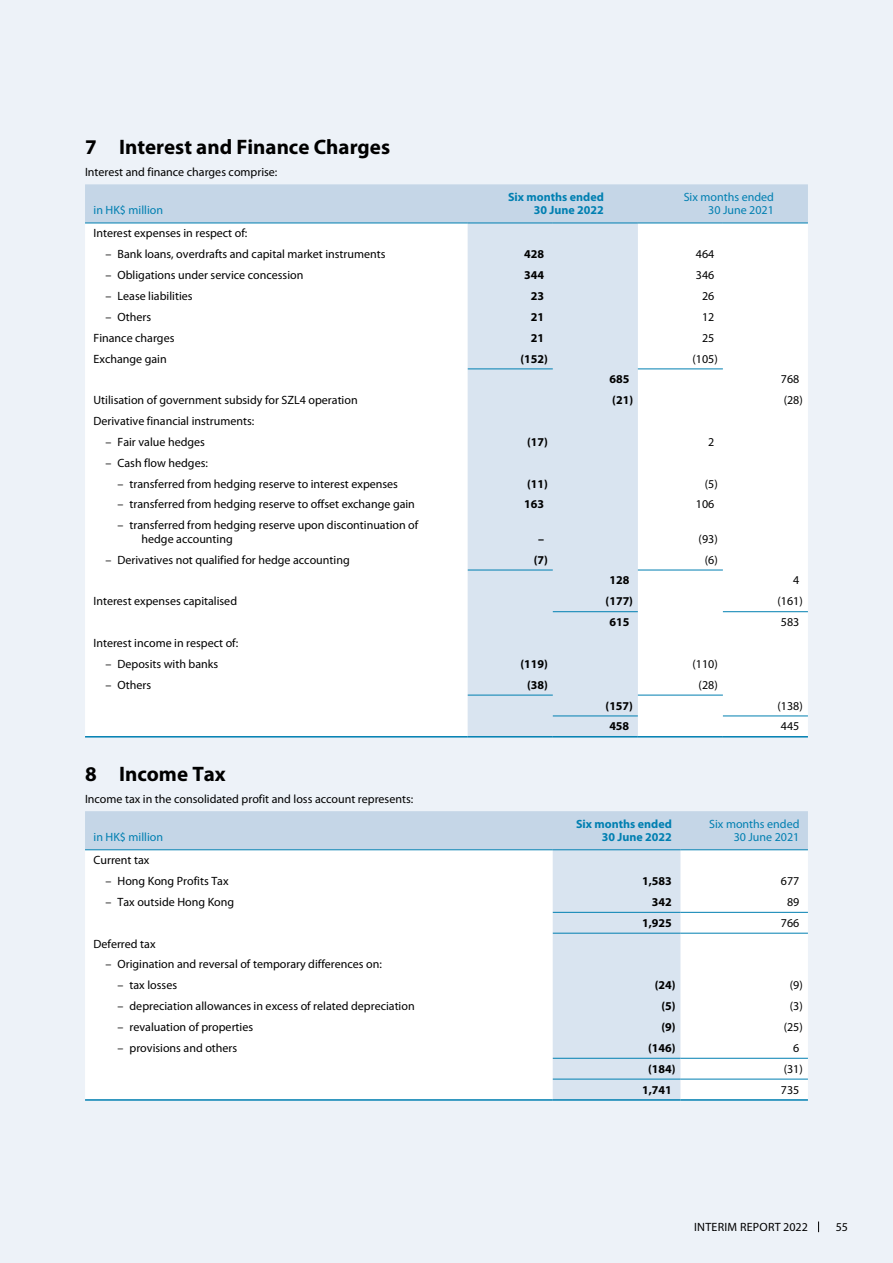
<style>
.page{position:relative;width:893px;height:1263px;background:#edf2f8}
.page>*{position:absolute;margin:0;border:0;box-sizing:border-box;transform-origin:0 0}
.t1{font:700 21px "Myriad Pro";color:#000}
.t2{font:12px/13.5px "Myriad Pro";color:#000}
.t3{font:700 12px "Myriad Pro";color:#000}
.t4{font:12px/13.5px "Myriad Pro";color:#007fb1;text-align:right}
.t5{font:700 12px/13.5px "Myriad Pro";color:#007fb1;text-align:right}
.t6{font:12px "Myriad Pro";letter-spacing:.02em;color:#000}
</style>
<div class="page">
<div style="left:85px;top:184px;width:723px;height:39px;background:#c5d6e7"></div>
<div style="left:85px;top:224px;width:723px;height:512px;background:#fff"></div>
<div style="left:468px;top:224px;width:170px;height:512px;background:#d9e4f0"></div>
<hr style="left:85px;top:223px;width:383px;height:1px;background:#007fb1">
<hr style="left:468px;top:223px;width:85px;height:1px;background:#007fb1">
<hr style="left:553px;top:223px;width:85px;height:1px;background:#007fb1">
<hr style="left:638px;top:223px;width:85px;height:1px;background:#007fb1">
<hr style="left:723px;top:223px;width:85px;height:1px;background:#007fb1">
<hr style="left:638px;top:368px;width:85px;height:1px;background:#007fb1">
<hr style="left:85px;top:736px;width:383px;height:1px;background:#007fb1">
<hr style="left:468px;top:736px;width:85px;height:1px;background:#007fb1">
<hr style="left:553px;top:736px;width:85px;height:1px;background:#007fb1">
<hr style="left:638px;top:736px;width:85px;height:1px;background:#007fb1">
<hr style="left:723px;top:736px;width:85px;height:1px;background:#007fb1">
<hr style="left:723px;top:715px;width:85px;height:1px;background:#007fb1">
<hr style="left:553px;top:715px;width:85px;height:1px;background:#007fb1">
<hr style="left:638px;top:695px;width:85px;height:1px;background:#007fb1">
<hr style="left:468px;top:695px;width:85px;height:1px;background:#007fb1">
<hr style="left:723px;top:611px;width:85px;height:1px;background:#007fb1">
<hr style="left:553px;top:611px;width:85px;height:1px;background:#007fb1">
<hr style="left:638px;top:570px;width:85px;height:1px;background:#007fb1">
<hr style="left:468px;top:570px;width:85px;height:1px;background:#007fb1">
<hr style="left:468px;top:368px;width:85px;height:1px;background:#007fb1">
<svg style="left:85px;top:811px;width:723px;height:288px"></svg>
<hr style="left:85px;top:849px;width:468px;height:1px;background:#007fb1">
<hr style="left:553px;top:849px;width:127px;height:1px;background:#007fb1">
<hr style="left:680px;top:849px;width:128px;height:1px;background:#007fb1">
<hr style="left:85px;top:1099px;width:468px;height:2px;background:#007fb1">
<hr style="left:553px;top:1099px;width:127px;height:2px;background:#007fb1">
<hr style="left:680px;top:1099px;width:128px;height:2px;background:#007fb1">
<hr style="left:553px;top:1079px;width:127px;height:1px;background:#007fb1">
<hr style="left:680px;top:1079px;width:128px;height:1px;background:#007fb1">
<hr style="left:553px;top:1058px;width:127px;height:1px;background:#007fb1">
<hr style="left:680px;top:1058px;width:128px;height:1px;background:#007fb1">
<hr style="left:553px;top:933px;width:127px;height:1px;background:#007fb1">
<hr style="left:680px;top:933px;width:128px;height:1px;background:#007fb1">
<hr style="left:553px;top:912px;width:127px;height:1px;background:#007fb1">
<hr style="left:680px;top:912px;width:128px;height:1px;background:#007fb1">
<h1 class="t1" style="left:85px;top:134px;width:307px">7 Interest and Finance Charges</h1>
<p class="t2" style="left:85px;top:165px;width:194px">Interest and finance charges comprise:</p>
<p class="t4" style="left:94px;top:204px;width:71px">in HK$ million</p>
<p class="t5" style="left:508px;top:190px;width:97px">Six months ended<br>30 June 2022</p>
<p class="t4" style="left:684px;top:190px;width:92px">Six months ended<br>30 June 2021</p>
<p class="t2" style="left:94px;top:227px;width:155px">Interest expenses in respect of:</p>
<p class="t2" style="left:106px;top:248px;width:281px">– Bank loans, overdrafts and capital market instruments</p>
<p class="t3" style="left:524px;top:246px;width:21px">428</p>
<p class="t2" style="left:696px;top:248px;width:20px">464</p>
<p class="t2" style="left:106px;top:269px;width:199px">– Obligations under service concession</p>
<p class="t3" style="left:524px;top:267px;width:21px">344</p>
<p class="t2" style="left:696px;top:269px;width:20px">346</p>
<p class="t2" style="left:106px;top:289px;width:89px">– Lease liabilities</p>
<p class="t3" style="left:531px;top:288px;width:15px">23</p>
<p class="t2" style="left:702px;top:289px;width:14px">26</p>
<p class="t2" style="left:106px;top:310px;width:47px">– Others</p>
<p class="t3" style="left:531px;top:309px;width:15px">21</p>
<p class="t2" style="left:702px;top:310px;width:14px">12</p>
<p class="t2" style="left:94px;top:331px;width:82px">Finance charges</p>
<p class="t3" style="left:531px;top:330px;width:15px">21</p>
<p class="t2" style="left:702px;top:331px;width:14px">25</p>
<p class="t2" style="left:94px;top:352px;width:75px">Exchange gain</p>
<p class="t3" style="left:521px;top:351px;width:29px">(152)</p>
<p class="t2" style="left:692px;top:352px;width:27px">(105)</p>
<p class="t3" style="left:609px;top:371px;width:21px">685</p>
<p class="t2" style="left:781px;top:373px;width:20px">768</p>
<p class="t2" style="left:94px;top:394px;width:266px">Utilisation of government subsidy for SZL4 operation</p>
<p class="t3" style="left:612px;top:392px;width:22px">(21)</p>
<p class="t2" style="left:784px;top:394px;width:21px">(28)</p>
<p class="t2" style="left:94px;top:414px;width:162px">Derivative financial instruments:</p>
<p class="t2" style="left:106px;top:435px;width:101px">– Fair value hedges</p>
<p class="t3" style="left:527px;top:434px;width:22px">(17)</p>
<p class="t2" style="left:708px;top:435px;width:8px">2</p>
<p class="t2" style="left:106px;top:456px;width:104px">– Cash flow hedges:</p>
<p class="t2" style="left:118px;top:477px;width:282px">– transferred from hedging reserve to interest expenses</p>
<p class="t3" style="left:527px;top:476px;width:22px">(11)</p>
<p class="t2" style="left:705px;top:477px;width:14px">(5)</p>
<p class="t2" style="left:118px;top:498px;width:299px">– transferred from hedging reserve to offset exchange gain</p>
<p class="t3" style="left:524px;top:497px;width:21px">163</p>
<p class="t2" style="left:696px;top:498px;width:20px">106</p>
<p class="t2" style="left:142px;top:519px;width:278px;text-indent:-24px">– transferred from hedging reserve upon discontinuation of hedge accounting</p>
<p class="t3" style="left:538px;top:531px;width:7px">–</p>
<p class="t2" style="left:699px;top:532px;width:21px">(93)</p>
<p class="t2" style="left:106px;top:553px;width:246px">– Derivatives not qualified for hedge accounting</p>
<p class="t3" style="left:534px;top:552px;width:16px">(7)</p>
<p class="t2" style="left:705px;top:553px;width:14px">(6)</p>
<p class="t3" style="left:609px;top:573px;width:21px">128</p>
<p class="t2" style="left:793px;top:574px;width:8px">4</p>
<p class="t2" style="left:94px;top:595px;width:145px">Interest expenses capitalised</p>
<p class="t3" style="left:606px;top:593px;width:29px">(177)</p>
<p class="t2" style="left:777px;top:595px;width:27px">(161)</p>
<p class="t3" style="left:609px;top:614px;width:21px">615</p>
<p class="t2" style="left:781px;top:616px;width:20px">583</p>
<p class="t2" style="left:94px;top:636px;width:146px">Interest income in respect of:</p>
<p class="t2" style="left:106px;top:657px;width:114px">– Deposits with banks</p>
<p class="t3" style="left:520px;top:656px;width:29px">(119)</p>
<p class="t2" style="left:692px;top:657px;width:27px">(110)</p>
<p class="t2" style="left:106px;top:678px;width:47px">– Others</p>
<p class="t3" style="left:527px;top:677px;width:22px">(38)</p>
<p class="t2" style="left:699px;top:678px;width:21px">(28)</p>
<p class="t3" style="left:606px;top:698px;width:29px">(157)</p>
<p class="t2" style="left:777px;top:699px;width:27px">(138)</p>
<p class="t3" style="left:609px;top:718px;width:21px">458</p>
<p class="t2" style="left:781px;top:720px;width:20px">445</p>
<h1 class="t1" style="left:85px;top:760px;width:142px">8 Income Tax</h1>
<p class="t2" style="left:85px;top:792px;width:330px">Income tax in the consolidated profit and loss account represents:</p>
<p class="t4" style="left:94px;top:831px;width:71px">in HK$ million</p>
<p class="t5" style="left:576px;top:817px;width:97px">Six months ended<br>30 June 2022</p>
<p class="t4" style="left:709px;top:817px;width:92px">Six months ended<br>30 June 2021</p>
<p class="t2" style="left:94px;top:854px;width:57px">Current tax</p>
<p class="t2" style="left:106px;top:874px;width:125px">– Hong Kong Profits Tax</p>
<p class="t3" style="left:642px;top:873px;width:31px">1,583</p>
<p class="t2" style="left:781px;top:874px;width:20px">677</p>
<p class="t2" style="left:106px;top:895px;width:130px">– Tax outside Hong Kong</p>
<p class="t3" style="left:652px;top:894px;width:21px">342</p>
<p class="t2" style="left:787px;top:895px;width:14px">89</p>
<p class="t3" style="left:642px;top:915px;width:31px">1,925</p>
<p class="t2" style="left:781px;top:916px;width:20px">766</p>
<p class="t2" style="left:94px;top:937px;width:64px">Deferred tax</p>
<p class="t2" style="left:106px;top:958px;width:278px">– Origination and reversal of temporary differences on:</p>
<p class="t2" style="left:118px;top:979px;width:61px">– tax losses</p>
<p class="t3" style="left:655px;top:977px;width:22px">(24)</p>
<p class="t2" style="left:790px;top:979px;width:14px">(9)</p>
<p class="t2" style="left:118px;top:1000px;width:299px">– depreciation allowances in excess of related depreciation</p>
<p class="t3" style="left:661px;top:998px;width:16px">(5)</p>
<p class="t2" style="left:790px;top:1000px;width:14px">(3)</p>
<p class="t2" style="left:118px;top:1020px;width:137px">– revaluation of properties</p>
<p class="t3" style="left:661px;top:1019px;width:16px">(9)</p>
<p class="t2" style="left:784px;top:1020px;width:21px">(25)</p>
<p class="t2" style="left:118px;top:1041px;width:121px">– provisions and others</p>
<p class="t3" style="left:648px;top:1040px;width:29px">(146)</p>
<p class="t2" style="left:793px;top:1041px;width:8px">6</p>
<p class="t3" style="left:648px;top:1061px;width:29px">(184)</p>
<p class="t2" style="left:784px;top:1062px;width:21px">(31)</p>
<p class="t3" style="left:642px;top:1082px;width:31px">1,741</p>
<p class="t2" style="left:781px;top:1083px;width:20px">735</p>
<p class="t6" style="left:694px;top:1220px;width:115px">INTERIM REPORT 2022</p>
<p class="t2" style="left:836px;top:1220px;width:14px">55</p>
</div>
